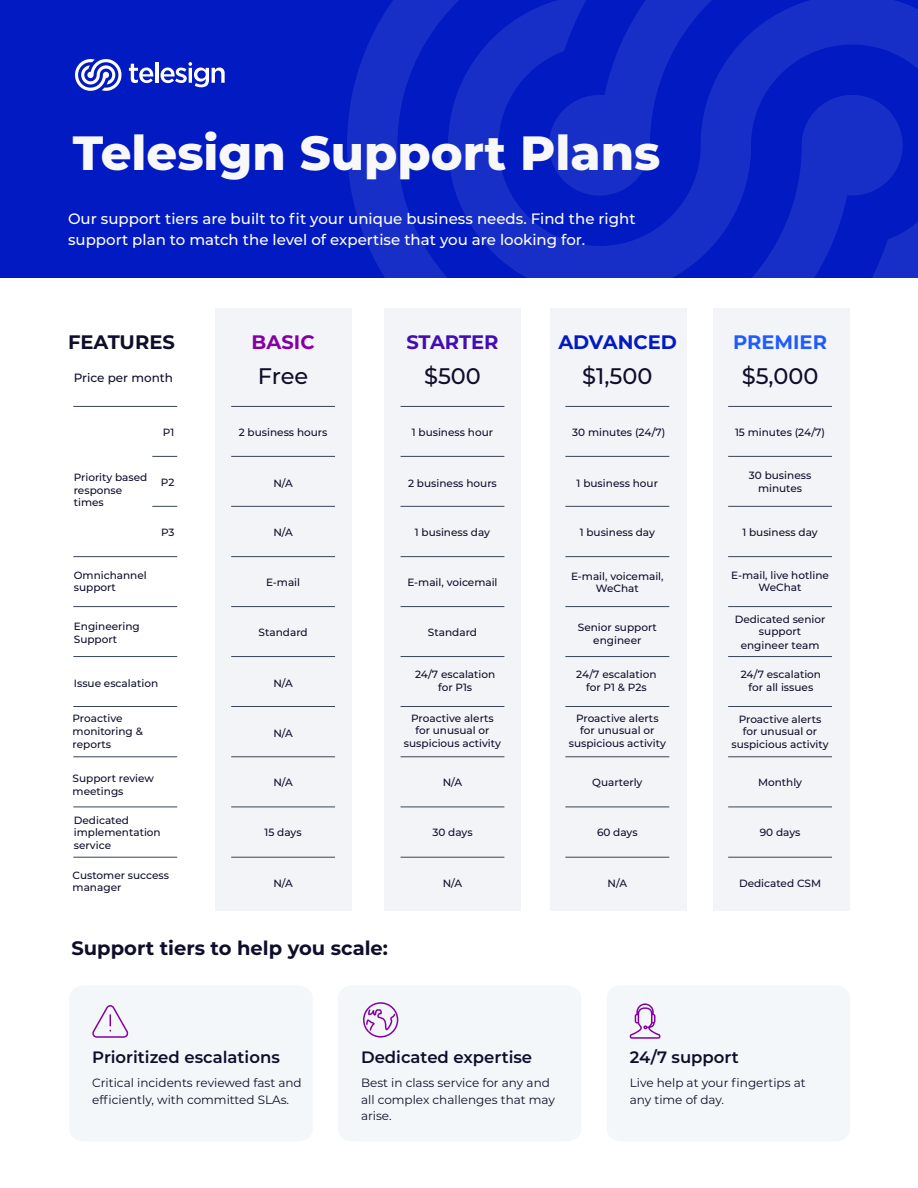
<style>
.page{position:relative;width:918px;height:1188px;background:#fff}
.page>*{position:absolute;margin:0;border:0;box-sizing:border-box;transform-origin:0 0}
.t1{font:800 48px "Montserrat";color:#f8f8f8}
.t2{font:500 22.5px "Montserrat";color:#0e0e2c}
.t3{font:700 19.5px "Montserrat";color:#0e0e2c}
.t4{font:700 19.5px "Montserrat";color:#011ac2}
.t5{font:700 19.5px "Montserrat";color:#1f5bff}
.t6{font:700 19.5px "Montserrat";letter-spacing:-.005em;color:#420db3}
.t7{font:700 19.5px "Montserrat";color:#8400a3}
.Benefit_Body{font:600 16.5px "Montserrat";color:#0e0e2c}
.t8{font:500 15px/21px "Montserrat";color:#fff}
.Benefit_Body-2{font:12px/16.5px "Montserrat";color:#0e0e2c}
.t9{font:500 12px "Montserrat";color:#0e0e2c}
.t10{font:500 10.5px/12.6px "Montserrat";color:#0e0e2c;text-align:center}
</style>
<div class="page">
<div style="left:0;top:0;width:918px;height:278px;background:#011ac2"></div>
<svg style="left:129px;top:64px;width:24px;height:19px"></svg>
<hr style="left:155px;top:62px;width:4px;height:21px;background:#fff">
<svg style="left:160px;top:62px;width:65px;height:25px"></svg>
<svg style="left:75px;top:59px;width:47px;height:32px"></svg>
<svg style="left:347px;top:0;width:101px;height:278px;fill:#182fc7"></svg>
<svg style="left:448px;top:0;width:470px;height:278px;fill:#182fc7"></svg>
<div style="left:713px;top:308px;width:136px;height:603px;background:#f3f4f7"></div>
<hr style="left:728px;top:857px;width:104px;height:1px;background:#384554">
<hr style="left:728px;top:807px;width:104px;height:1px;background:#384554">
<hr style="left:728px;top:757px;width:104px;height:1px;background:#384554">
<hr style="left:728px;top:706px;width:104px;height:1px;background:#384554">
<hr style="left:728px;top:656px;width:104px;height:1px;background:#384554">
<hr style="left:728px;top:606px;width:104px;height:1px;background:#384554">
<hr style="left:728px;top:556px;width:104px;height:1px;background:#384554">
<hr style="left:728px;top:506px;width:104px;height:1px;background:#384554">
<hr style="left:728px;top:456px;width:104px;height:1px;background:#384554">
<hr style="left:728px;top:406px;width:104px;height:1px;background:#384554">
<div style="left:550px;top:308px;width:137px;height:603px;background:#f3f4f7"></div>
<hr style="left:565px;top:857px;width:104px;height:1px;background:#384554">
<hr style="left:565px;top:807px;width:104px;height:1px;background:#384554">
<hr style="left:565px;top:757px;width:104px;height:1px;background:#384554">
<hr style="left:565px;top:706px;width:104px;height:1px;background:#384554">
<hr style="left:565px;top:656px;width:104px;height:1px;background:#384554">
<hr style="left:565px;top:606px;width:104px;height:1px;background:#384554">
<hr style="left:565px;top:556px;width:104px;height:1px;background:#384554">
<hr style="left:565px;top:506px;width:104px;height:1px;background:#384554">
<hr style="left:565px;top:456px;width:104px;height:1px;background:#384554">
<hr style="left:565px;top:406px;width:104px;height:1px;background:#384554">
<div style="left:384px;top:308px;width:137px;height:603px;background:#f3f4f7"></div>
<hr style="left:401px;top:857px;width:103px;height:1px;background:#384554">
<hr style="left:401px;top:807px;width:103px;height:1px;background:#384554">
<hr style="left:401px;top:757px;width:103px;height:1px;background:#384554">
<hr style="left:401px;top:706px;width:103px;height:1px;background:#384554">
<hr style="left:401px;top:656px;width:103px;height:1px;background:#384554">
<hr style="left:401px;top:606px;width:103px;height:1px;background:#384554">
<hr style="left:401px;top:556px;width:103px;height:1px;background:#384554">
<hr style="left:401px;top:506px;width:103px;height:1px;background:#384554">
<hr style="left:401px;top:456px;width:103px;height:1px;background:#384554">
<hr style="left:401px;top:406px;width:103px;height:1px;background:#384554">
<div style="left:215px;top:308px;width:136px;height:603px;background:#f3f4f7"></div>
<hr style="left:231px;top:857px;width:104px;height:1px;background:#384554">
<hr style="left:73px;top:857px;width:104px;height:1px;background:#384554">
<hr style="left:231px;top:807px;width:104px;height:1px;background:#384554">
<hr style="left:73px;top:807px;width:104px;height:1px;background:#384554">
<hr style="left:231px;top:757px;width:104px;height:1px;background:#384554">
<hr style="left:73px;top:757px;width:104px;height:1px;background:#384554">
<hr style="left:231px;top:706px;width:104px;height:1px;background:#384554">
<hr style="left:73px;top:706px;width:104px;height:1px;background:#384554">
<hr style="left:231px;top:656px;width:104px;height:1px;background:#384554">
<hr style="left:73px;top:656px;width:104px;height:1px;background:#384554">
<hr style="left:231px;top:606px;width:104px;height:1px;background:#384554">
<hr style="left:73px;top:606px;width:104px;height:1px;background:#384554">
<hr style="left:231px;top:556px;width:104px;height:1px;background:#384554">
<hr style="left:73px;top:556px;width:104px;height:1px;background:#384554">
<hr style="left:231px;top:506px;width:104px;height:1px;background:#384554">
<svg style="left:152px;top:506px;width:25px;height:1px"></svg>
<hr style="left:231px;top:456px;width:104px;height:1px;background:#384554">
<svg style="left:152px;top:456px;width:25px;height:1px"></svg>
<hr style="left:231px;top:406px;width:104px;height:1px;background:#384554">
<hr style="left:73px;top:406px;width:104px;height:1px;background:#384554">
<div style="left:338px;top:986px;width:243px;height:155px;background:#f4f7f9"></div>
<div style="left:70px;top:986px;width:242px;height:155px;background:#f4f7f9"></div>
<div style="left:607px;top:986px;width:243px;height:155px;background:#f4f7f9"></div>
<p class="t1" style="left:73px;top:118px;width:589px">Telesign Support Plans</p>
<p class="t8" style="left:68px;top:207px;width:569px">Our support tiers are built to fit your unique business needs. Find the right support plan to match the level of expertise that you are looking for.</p>
<p class="t3" style="left:68px;top:328px;width:108px">FEATURES</p>
<p class="t7" style="left:252px;top:328px;width:64px">BASIC</p>
<p class="t9" style="left:74px;top:369px;width:101px">Price per month</p>
<p class="t2" style="left:258px;top:361px;width:52px">Free</p>
<p class="t10" style="left:74px;top:470px;width:75px;text-align:left">Priority based response times</p>
<p class="t10" style="left:74px;top:568px;width:75px;text-align:left">Omnichannel support</p>
<p class="t10" style="left:163px;top:426px;width:13px">P1</p>
<p class="t10" style="left:161px;top:475px;width:15px">P2</p>
<p class="t10" style="left:161px;top:526px;width:15px">P3</p>
<p class="t10" style="left:239px;top:426px;width:90px">2 business hours</p>
<p class="t10" style="left:273px;top:477px;width:21px">N/A</p>
<p class="t10" style="left:273px;top:526px;width:21px">N/A</p>
<p class="t10" style="left:266px;top:576px;width:36px">E-mail</p>
<p class="t10" style="left:74px;top:620px;width:68px;text-align:left">Engineering<br>Support</p>
<p class="t10" style="left:74px;top:676px;width:86px">Issue escalation</p>
<p class="t10" style="left:273px;top:676px;width:21px">N/A</p>
<p class="t10" style="left:259px;top:626px;width:51px">Standard</p>
<p class="t10" style="left:73px;top:712px;width:72px;text-align:left">Proactive monitoring &amp; reports</p>
<p class="t10" style="left:73px;top:771px;width:83px;text-align:left">Support review meetings</p>
<p class="t10" style="left:74px;top:813px;width:88px;text-align:left">Dedicated implementation service</p>
<p class="t10" style="left:73px;top:868px;width:98px;text-align:left">Customer success manager</p>
<p class="t10" style="left:273px;top:726px;width:21px">N/A</p>
<p class="t10" style="left:273px;top:776px;width:21px">N/A</p>
<p class="t10" style="left:265px;top:825px;width:39px">15 days</p>
<p class="t10" style="left:273px;top:876px;width:21px">N/A</p>
<p class="t6" style="left:406px;top:328px;width:94px">STARTER</p>
<p class="t2" style="left:424px;top:361px;width:58px">$500</p>
<p class="t10" style="left:412px;top:426px;width:83px">1 business hour</p>
<p class="t10" style="left:408px;top:477px;width:90px">2 business hours</p>
<p class="t10" style="left:415px;top:526px;width:77px">1 business day</p>
<p class="t10" style="left:407px;top:576px;width:92px">E-mail, voicemail</p>
<p class="t10" style="left:428px;top:626px;width:51px">Standard</p>
<p class="t10" style="left:415px;top:668px;width:82px">24/7 escalation for P1s</p>
<p class="t10" style="left:404px;top:711px;width:99px">Proactive alerts for unusual or suspicious activity</p>
<p class="t10" style="left:443px;top:776px;width:21px">N/A</p>
<p class="t10" style="left:432px;top:825px;width:42px">30 days</p>
<p class="t10" style="left:443px;top:876px;width:21px">N/A</p>
<p class="t3" style="left:71px;top:934px;width:318px">Support tiers to help you scale:</p>
<p class="t4" style="left:558px;top:328px;width:120px">ADVANCED</p>
<p class="t2" style="left:582px;top:361px;width:72px">$1,500</p>
<p class="t10" style="left:572px;top:426px;width:95px">30 minutes (24/7)</p>
<p class="t10" style="left:577px;top:477px;width:83px">1 business hour</p>
<p class="t10" style="left:580px;top:526px;width:77px">1 business day</p>
<p class="t10" style="left:571px;top:569px;width:94px">E-mail, voicemail,<br>WeChat</p>
<p class="t10" style="left:578px;top:621px;width:80px">Senior support engineer</p>
<p class="t10" style="left:576px;top:668px;width:82px">24/7 escalation for P1 &amp; P2s</p>
<p class="t10" style="left:569px;top:711px;width:99px">Proactive alerts for unusual or suspicious activity</p>
<p class="t10" style="left:592px;top:776px;width:52px">Quarterly</p>
<p class="t10" style="left:597px;top:825px;width:42px">60 days</p>
<p class="t10" style="left:608px;top:876px;width:21px">N/A</p>
<p class="t5" style="left:733px;top:328px;width:95px">PREMIER</p>
<p class="t2" style="left:742px;top:361px;width:78px">$5,000</p>
<p class="t10" style="left:735px;top:426px;width:92px">15 minutes (24/7)</p>
<p class="t10" style="left:749px;top:469px;width:64px">30 business minutes</p>
<p class="t10" style="left:742px;top:526px;width:77px">1 business day</p>
<p class="t10" style="left:731px;top:568px;width:99px">E-mail, live hotline<br>WeChat</p>
<p class="t10" style="left:735px;top:612px;width:92px">Dedicated senior support</p>
<p class="t10" style="left:741px;top:638px;width:80px">engineer team</p>
<p class="t10" style="left:741px;top:668px;width:82px">24/7 escalation for all issues</p>
<p class="t10" style="left:732px;top:712px;width:99px">Proactive alerts for unusual or suspicious activity</p>
<p class="t10" style="left:758px;top:776px;width:46px">Monthly</p>
<p class="t10" style="left:760px;top:825px;width:42px">90 days</p>
<p class="t10" style="left:739px;top:876px;width:84px">Dedicated CSM</p>
<p class="Benefit_Body" style="left:92px;top:1045px;width:189px">Prioritized escalations</p>
<p class="Benefit_Body-2" style="left:92px;top:1074px;width:211px">Critical incidents reviewed fast and efficiently, with committed SLAs.</p>
<p class="Benefit_Body" style="left:361px;top:1045px;width:173px">Dedicated expertise</p>
<p class="Benefit_Body-2" style="left:361px;top:1074px;width:196px">Best in class service for any and all complex challenges that may arise.</p>
<p class="Benefit_Body" style="left:630px;top:1045px;width:111px">24/7 support</p>
<p class="Benefit_Body-2" style="left:630px;top:1074px;width:177px">Live help at your fingertips at any time of day.</p>
</div>
